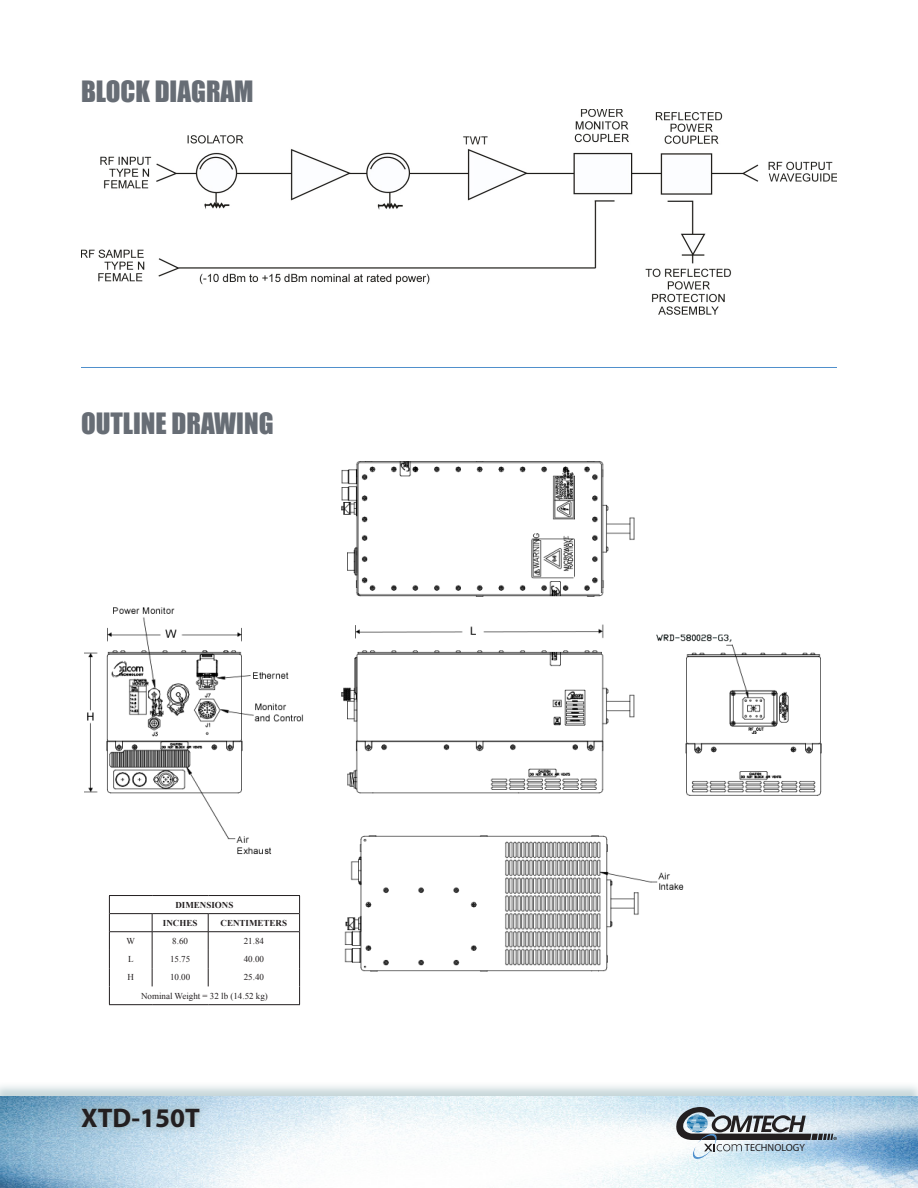
<style>
.page{position:relative;width:918px;height:1188px;background:#fff}
.page>*{position:absolute;margin:0;border:0;box-sizing:border-box;transform-origin:0 0}
.Sub-Heading{font:27px "Impact";color:#676d75}
.Footer_-_PN_Left_Ali{font:700 27px "Myriad Pro";color:#231f20}
.t1{font:10.35px "Myriad Pro";color:#231f20}
.Footer_-_PN_Left_Ali-2{font:9px "Times New Roman";color:#231f20}
.Footer_-_PN_Left_Ali-3{font:700 9px "Times New Roman";color:#231f20}
</style>
<div class="page">
<svg style="left:0;top:1086px;width:918px;height:10px"></svg>
<img style="left:0;top:1096px;width:918px;height:92px">
<svg style="left:673px;top:1101px;width:164px;height:58px"></svg>
<svg style="left:73px;top:1100px;width:134px;height:35px"></svg>
<hr style="left:81px;top:367px;width:756px;height:1px;background:#5090cc">
<img style="left:81px;top:109px;width:756px;height:205px">
<img style="left:84px;top:462px;width:738px;height:544px">
<hr style="left:110px;top:913px;width:42px;height:1px;background:#231f20">
<hr style="left:152px;top:913px;width:56px;height:1px;background:#231f20">
<hr style="left:208px;top:913px;width:91px;height:1px;background:#231f20">
<hr style="left:110px;top:931px;width:42px;height:1px;background:#231f20">
<hr style="left:152px;top:931px;width:56px;height:1px;background:#231f20">
<hr style="left:208px;top:931px;width:91px;height:1px;background:#231f20">
<svg style="left:152px;top:914px;width:1px;height:72px"></svg>
<svg style="left:208px;top:914px;width:1px;height:72px"></svg>
<hr style="left:109px;top:1004px;width:43px;height:1px;background:#231f20">
<hr style="left:152px;top:1004px;width:56px;height:1px;background:#231f20">
<hr style="left:208px;top:1004px;width:92px;height:1px;background:#231f20">
<hr style="left:109px;top:895px;width:43px;height:1px;background:#231f20">
<hr style="left:152px;top:895px;width:56px;height:1px;background:#231f20">
<hr style="left:208px;top:895px;width:92px;height:1px;background:#231f20">
<svg style="left:109px;top:896px;width:1px;height:108px"></svg>
<svg style="left:299px;top:896px;width:1px;height:108px"></svg>
<p class="Sub-Heading" style="left:81px;top:71px;width:174px">BLOCK DIAGRAM</p>
<p class="Sub-Heading" style="left:81px;top:402px;width:194px">OUTLINE DRAWING</p>
<p class="Footer_-_PN_Left_Ali-3" style="left:175px;top:898px;width:60px">DIMENSIONS</p>
<p class="Footer_-_PN_Left_Ali-3" style="left:163px;top:916px;width:36px">INCHES</p>
<p class="Footer_-_PN_Left_Ali-3" style="left:221px;top:916px;width:68px">CENTIMETERS</p>
<p class="Footer_-_PN_Left_Ali-2" style="left:127px;top:935px;width:10px">W</p>
<p class="Footer_-_PN_Left_Ali-2" style="left:172px;top:935px;width:17px">8.60</p>
<p class="Footer_-_PN_Left_Ali-2" style="left:244px;top:935px;width:22px">21.84</p>
<p class="Footer_-_PN_Left_Ali-2" style="left:128px;top:953px;width:7px">L</p>
<p class="Footer_-_PN_Left_Ali-2" style="left:170px;top:953px;width:22px">15.75</p>
<p class="Footer_-_PN_Left_Ali-2" style="left:244px;top:953px;width:22px">40.00</p>
<p class="Footer_-_PN_Left_Ali-2" style="left:128px;top:971px;width:8px">H</p>
<p class="Footer_-_PN_Left_Ali-2" style="left:170px;top:971px;width:22px">10.00</p>
<p class="Footer_-_PN_Left_Ali-2" style="left:244px;top:971px;width:22px">25.40</p>
<p class="Footer_-_PN_Left_Ali-2" style="left:141px;top:990px;width:128px">Nominal Weight = 32 lb (14.52 kg)</p>
<p class="Footer_-_PN_Left_Ali" style="left:81px;top:1101px;width:121px">XTD-150T</p>
<p class="t1" style="left:745px;top:1141px;width:61px">TECHNOLOGY</p>
</div>
